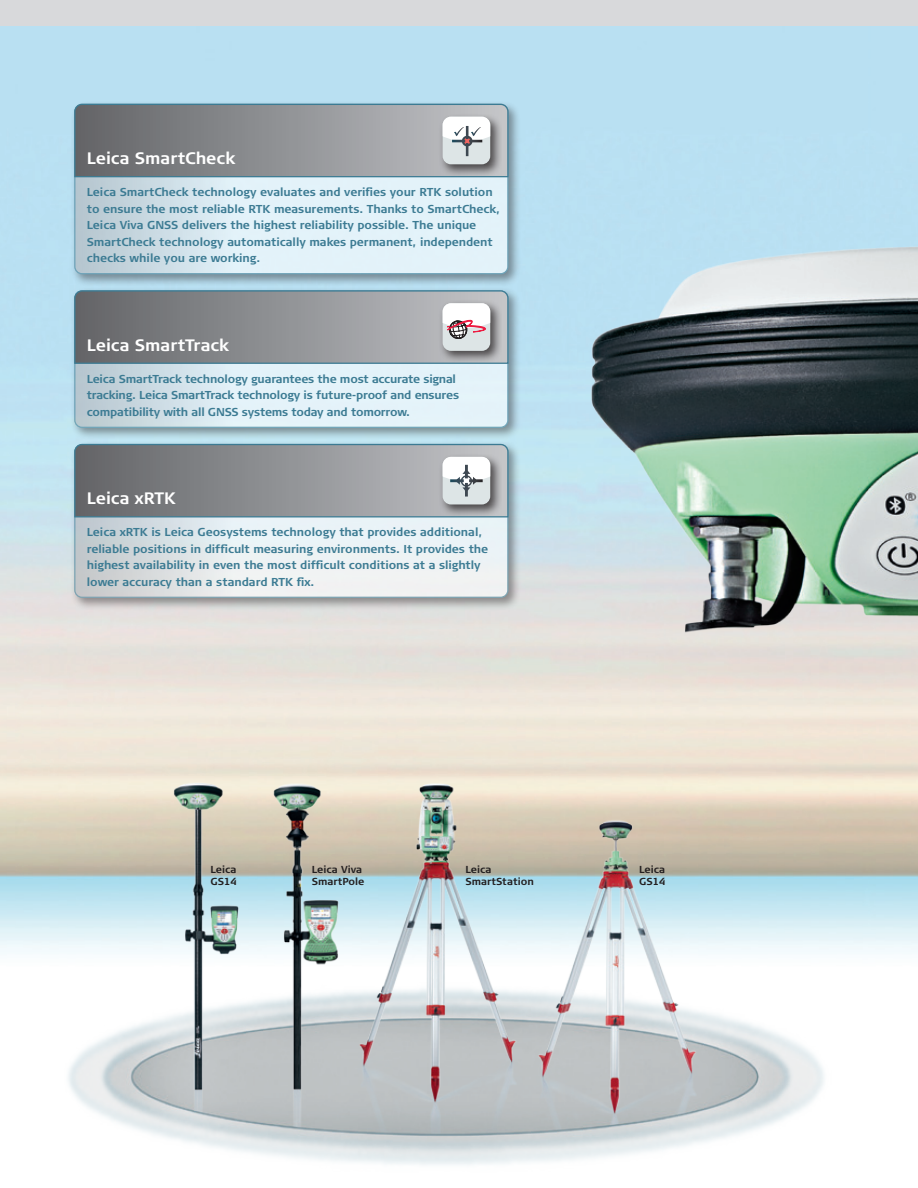
<style>
.page{position:relative;width:918px;height:1188px;background:#fff}
.page>*{position:absolute;margin:0;border:0;box-sizing:border-box;transform-origin:0 0}
.t1{font:700 16.65px "Signa Column";color:#fff}
.t2{font:700 11.55px/16.5px "Signa Column";letter-spacing:-.005em;color:#3c7b93}
.t3{font:700 10.2px/12px "Signa Column";color:#231f20}
</style>
<div class="page">
<div style="left:0;top:0;width:918px;height:26px;background:#d8d9db"></div>
<img style="left:583px;top:192px;width:335px;height:771px">
<img style="left:23px;top:940px;width:893px;height:228px">
<img style="left:259px;top:685px;width:107px;height:444px">
<img style="left:161px;top:772px;width:88px;height:341px">
<img style="left:534px;top:800px;width:193px;height:331px">
<img style="left:343px;top:772px;width:191px;height:362px">
<div style="left:70px;top:100px;width:451px;height:187px;background:#231f20;opacity:.75"></div>
<svg style="left:75px;top:104px;width:433px;height:170px"></svg>
<svg style="left:74px;top:103px;width:435px;height:75px"></svg>
<div style="left:70px;top:286px;width:451px;height:154px;background:#231f20;opacity:.75"></div>
<svg style="left:75px;top:291px;width:433px;height:136px"></svg>
<svg style="left:74px;top:290px;width:435px;height:75px"></svg>
<div style="left:70px;top:440px;width:451px;height:171px;background:#231f20;opacity:.75"></div>
<svg style="left:75px;top:445px;width:433px;height:152px"></svg>
<svg style="left:74px;top:443px;width:435px;height:75px"></svg>
<h1 class="t1" style="left:87px;top:149px;width:150px">Leica SmartCheck</h1>
<p class="t2" style="left:87px;top:184px;width:415px">Leica SmartCheck technology evaluates and verifies your RTK solution to ensure the most reliable RTK measurements. Thanks to SmartCheck, Leica Viva GNSS delivers the highest reliability possible. The unique SmartCheck technology automatically makes permanent, independent checks while you are working.</p>
<h1 class="t1" style="left:87px;top:335px;width:144px">Leica SmartTrack</h1>
<p class="t2" style="left:87px;top:370px;width:374px">Leica SmartTrack technology guarantees the most accurate signal tracking. Leica SmartTrack technology is future-proof and ensures compatibility with all GNSS systems today and tomorrow.</p>
<h1 class="t1" style="left:87px;top:489px;width:90px">Leica xRTK</h1>
<p class="t2" style="left:87px;top:524px;width:403px">Leica xRTK is Leica Geosystems technology that provides additional, reliable positions in difficult measuring environments. It provides the highest availability in even the most difficult conditions at a slightly lower accuracy than a standard RTK fix.</p>
<p class="t3" style="left:210px;top:864px;width:28px">Leica<br>GS14</p>
<p class="t3" style="left:639px;top:864px;width:28px">Leica<br>GS14</p>
<p class="t3" style="left:312px;top:864px;width:54px">Leica Viva<br>SmartPole</p>
<p class="t3" style="left:465px;top:864px;width:70px">Leica<br>SmartStation</p>
</div>
